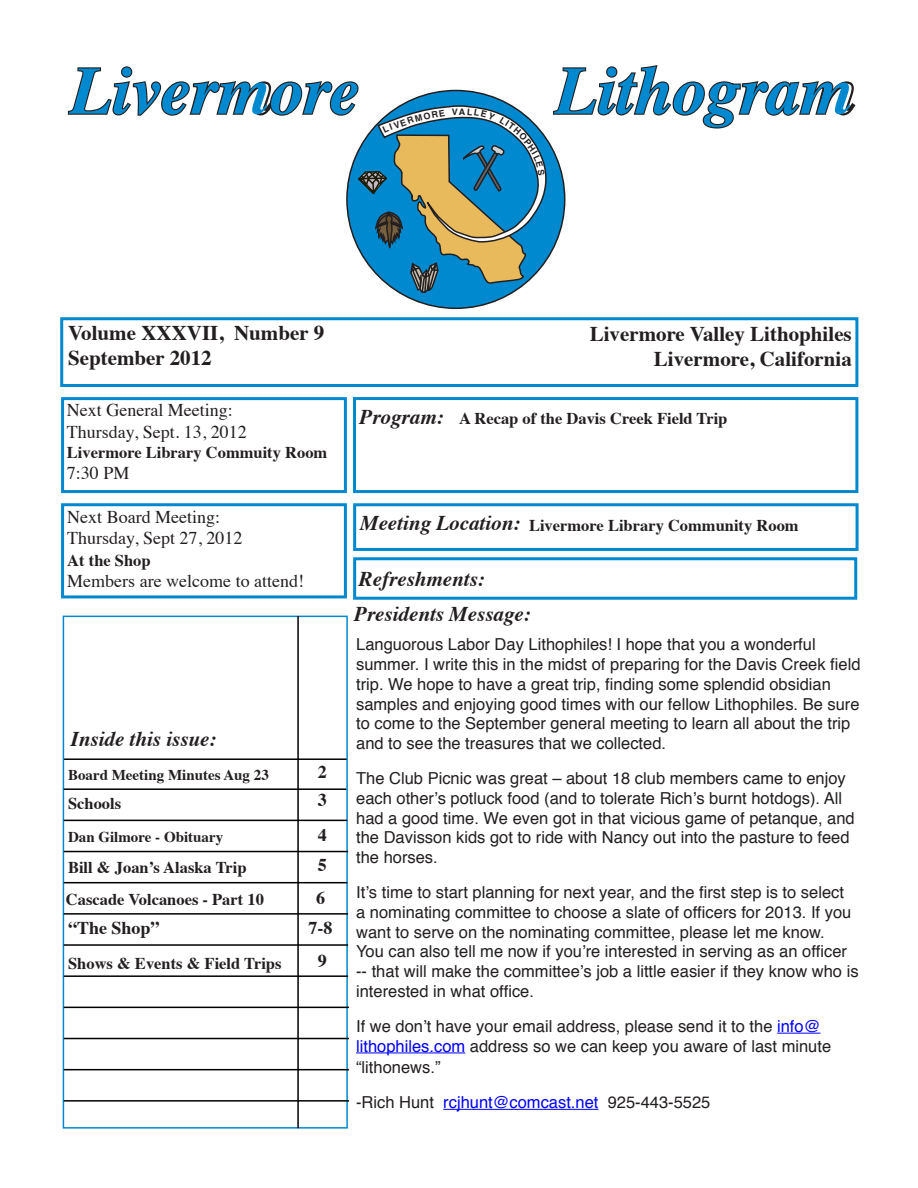
<style>
.page{position:relative;width:918px;height:1188px;background:#fff}
.page>*{position:absolute;margin:0;border:0;box-sizing:border-box;transform-origin:0 0}
.t1{font:italic 700 67.5px "Times";color:#0089cf}
.t2{font:700 21px "Times";color:#231f20}
.t3{font:italic 700 21px "Times";color:#231f20}
.t4{font:18px "Times";color:#231f20}
.t5{font:700 18px "Times";color:#231f20}
.t6{font:16.5px/19.8px "Helvetica";color:#231f20}
.t7{font:700 16.5px "Times";color:#231f20}
.t8{font:700 15px "Times";color:#231f20}
.t9{font:700 9px "Helvetica";color:#231f20}
.s1{color:#00f}
</style>
<div class="page">
<div style="left:61px;top:503px;width:286px;height:95px;background:#fff;border:3px solid #0089cf"></div>
<div style="left:61px;top:397px;width:286px;height:96px;border:3px solid #0089cf"></div>
<svg style="left:62px;top:615px;width:287px;height:514px"></svg>
<hr style="left:297px;top:616px;width:2px;height:512px;background:#000001">
<hr style="left:64px;top:758px;width:283px;height:2px;background:#000001">
<div style="left:353px;top:397px;width:505px;height:96px;border:3px solid #0089cf"></div>
<div style="left:353px;top:557px;width:504px;height:43px;border:3px solid #0089cf"></div>
<div style="left:353px;top:503px;width:506px;height:48px;border:3px solid #0089cf"></div>
<hr style="left:64px;top:1007px;width:285px;height:1px;background:#000001">
<hr style="left:64px;top:975px;width:284px;height:2px;background:#000001">
<hr style="left:64px;top:944px;width:284px;height:2px;background:#000001">
<hr style="left:64px;top:913px;width:284px;height:2px;background:#000001">
<hr style="left:64px;top:882px;width:283px;height:1px;background:#000001">
<hr style="left:64px;top:851px;width:284px;height:1px;background:#000001">
<hr style="left:64px;top:820px;width:283px;height:1px;background:#000001">
<hr style="left:64px;top:788px;width:282px;height:2px;background:#000001">
<hr style="left:64px;top:1100px;width:285px;height:2px;background:#000001">
<hr style="left:64px;top:1038px;width:285px;height:1px;background:#000001">
<hr style="left:64px;top:1069px;width:285px;height:1px;background:#000001">
<hr style="left:777px;top:1033px;width:44px;height:1px;background:#00f">
<hr style="left:356px;top:1053px;width:109px;height:1px;background:#00f">
<hr style="left:443px;top:1109px;width:155px;height:1px;background:#00f">
<svg style="left:67px;top:65px;width:790px;height:366px"></svg>
<p class="t1" style="left:71px;top:28px;width:290px">Livermore</p>
<p class="t9" style="left:387px;top:121px;width:27px;rotate:-20deg">IVER</p>
<p class="t9" style="left:452px;top:105px;width:15px">VA</p>
<p class="t2" style="left:68px;top:313px;width:258px">Volume XXXVII, Number 9</p>
<p class="t2" style="left:68px;top:338px;width:145px">September 2012</p>
<p class="t1" style="left:556px;top:28px;width:298px">Lithogram</p>
<p class="t2" style="left:590px;top:313px;width:264px">Livermore Valley Lithophiles</p>
<p class="t2" style="left:654px;top:339px;width:199px">Livermore, California</p>
<p class="t4" style="left:67px;top:394px;width:167px">Next General Meeting:</p>
<p class="t4" style="left:67px;top:415px;width:181px">Thursday, Sept. 13, 2012</p>
<p class="t7" style="left:67px;top:437px;width:262px">Livermore Library Commuity Room</p>
<p class="t4" style="left:67px;top:457px;width:64px">7:30 PM</p>
<p class="t4" style="left:67px;top:500px;width:154px">Next Board Meeting:</p>
<p class="t4" style="left:67px;top:521px;width:177px">Thursday, Sept 27, 2012</p>
<p class="t7" style="left:67px;top:544px;width:85px">At the Shop</p>
<p class="t4" style="left:67px;top:565px;width:238px">Members are welcome to attend!</p>
<p class="t3" style="left:71px;top:719px;width:147px">Inside this issue:</p>
<p class="t8" style="left:68px;top:761px;width:202px">Board Meeting Minutes Aug 23</p>
<p class="t5" style="left:318px;top:755px;width:10px">2</p>
<p class="t5" style="left:318px;top:783px;width:10px">3</p>
<p class="t7" style="left:68px;top:788px;width:55px">Schools</p>
<p class="t8" style="left:68px;top:822px;width:157px">Dan Gilmore - Obituary</p>
<p class="t5" style="left:318px;top:818px;width:10px">4</p>
<p class="t7" style="left:68px;top:852px;width:180px">Bill &amp; Joan’s Alaska Trip</p>
<p class="t5" style="left:318px;top:848px;width:10px">5</p>
<p class="t7" style="left:66px;top:883px;width:199px">Cascade Volcanoes - Part 10</p>
<p class="t5" style="left:316px;top:881px;width:10px">6</p>
<p class="t5" style="left:68px;top:911px;width:93px">“The Shop”</p>
<p class="t7" style="left:68px;top:947px;width:215px">Shows &amp; Events &amp; Field Trips</p>
<p class="t5" style="left:309px;top:911px;width:25px">7-8</p>
<p class="t5" style="left:318px;top:944px;width:10px">9</p>
<p class="t3" style="left:360px;top:398px;width:85px">Program:</p>
<p class="t7" style="left:459px;top:403px;width:270px">A Recap of the Davis Creek Field Trip</p>
<p class="t3" style="left:360px;top:504px;width:162px">Meeting Location:</p>
<p class="t7" style="left:529px;top:510px;width:271px">Livermore Library Community Room</p>
<p class="t3" style="left:359px;top:559px;width:128px">Refreshments:</p>
<p class="t3" style="left:354px;top:594px;width:178px">Presidents Message:</p>
<p class="t6" style="left:356px;top:635px;width:506px">Languorous Labor Day Lithophiles! I hope that you a wonderful summer. I write this in the midst of preparing for the Davis Creek field trip. We hope to have a great trip, finding some splendid obsidian samples and enjoying good times with our fellow Lithophiles. Be sure to come to the September general meeting to learn all about the trip and to see the treasures that we collected.</p>
<p class="t6" style="left:356px;top:769px;width:500px">The Club Picnic was great – about 18 club members came to enjoy each other’s potluck food (and to tolerate Rich’s burnt hotdogs). All had a good time. We even got in that vicious game of petanque, and the Davisson kids got to ride with Nancy out into the pasture to feed the horses.</p>
<p class="t6" style="left:356px;top:883px;width:504px">It’s time to start planning for next year, and the first step is to select<br>a nominating committee to choose a slate of officers for 2013. If you want to serve on the nominating committee, please let me know.<br>You can also tell me now if you’re interested in serving as an officer -- that will make the committee’s job a little easier if they know who is interested in what office.</p>
<p class="t6" style="left:356px;top:1017px;width:477px">If we don’t have your email address, please send it to the <span class="s1">info@ lithophiles.com</span> address so we can keep you aware of last minute</p>
<p class="t6" style="left:356px;top:1058px;width:86px">“lithonews.”</p>
<p class="t6" style="left:356px;top:1093px;width:356px">-Rich Hunt <span class="s1">rcjhunt@comcast.net</span> 925-443-5525</p>
</div>
